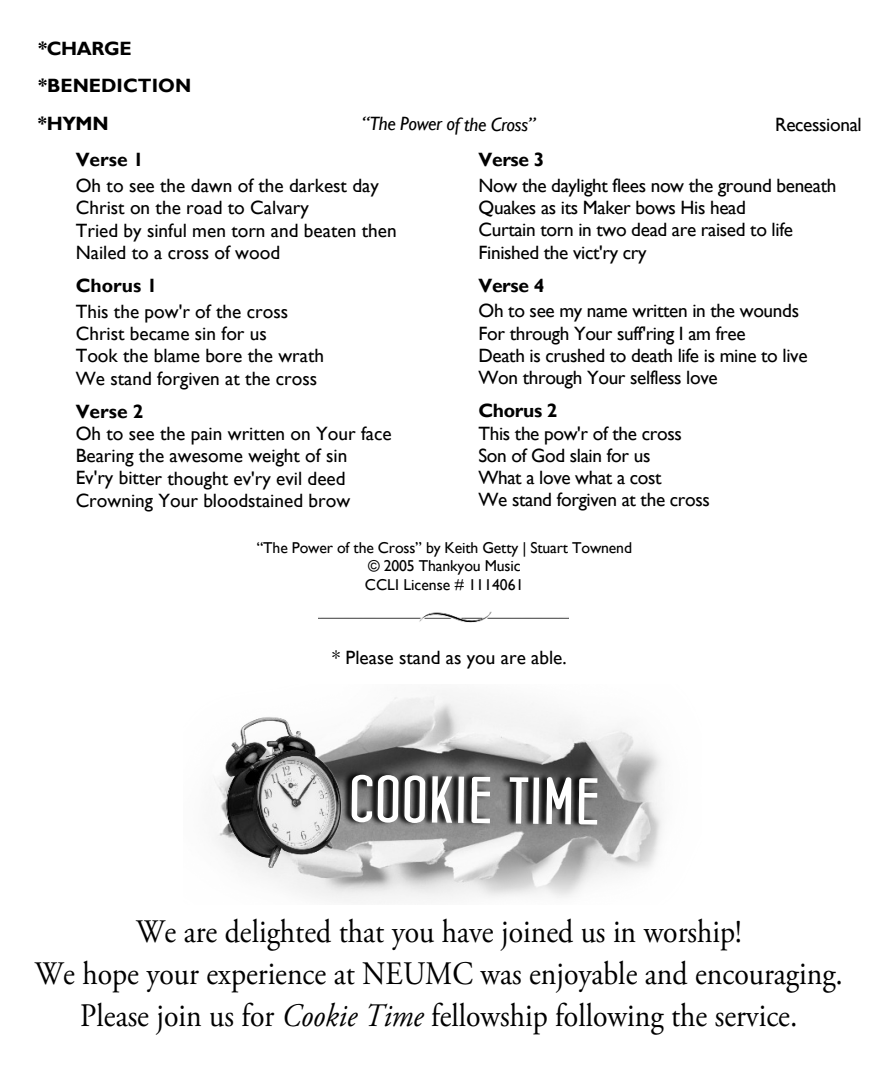
<style>
.page{position:relative;width:882px;height:1071px;background:#fff}
.page>*{position:absolute;margin:0;border:0;box-sizing:border-box;transform-origin:0 0}
.t1{font:66.15px "Concurso Italian BTN Bold";color:#fff;scale:1.1 1}
.t2{font:32.73px/41.6px "Adobe Garamond Pro";color:#000;text-align:center;scale:.91 1}
.t3{font:19.25px/22.2px "Gill Sans";letter-spacing:-.01em;color:#000}
.t4{font:700 19.25px/38px "Gill Sans";color:#000}
.t5{font:italic 19.25px "Gill Sans";letter-spacing:-.02em;color:#000}
.t6{font:15.75px/18.2px "Gill Sans";letter-spacing:-.01em;color:#000;text-align:center}
.s1{font-style:italic}
</style>
<div class="page">
<img style="left:214px;top:696px;width:448px;height:205px">
<img style="left:350px;top:749px;width:284px;height:98px">
<img style="left:219px;top:713px;width:131px;height:155px">
<img style="left:319px;top:611px;width:249px;height:12px">
<p class="t4" style="left:38px;top:31px;width:155px">*CHARGE *BENEDICTION *HYMN</p>
<p class="t5" style="left:362px;top:117px;width:175px">“The Power of the Cross”</p>
<p class="t3" style="left:775px;top:115px;width:88px">Recessional</p>
<p class="t4" style="left:76px;top:143px;width:69px">Verse 1</p>
<p class="t3" style="left:76px;top:177px;width:322px">Oh to see the dawn of the darkest day<br>Christ on the road to Calvary<br>Tried by sinful men torn and beaten then<br>Nailed to a cross of wood</p>
<p class="t4" style="left:76px;top:269px;width:83px">Chorus 1</p>
<p class="t3" style="left:76px;top:302px;width:250px">This the pow'r of the cross<br>Christ became sin for us<br>Took the blame bore the wrath<br>We stand forgiven at the cross</p>
<p class="t4" style="left:479px;top:143px;width:67px">Verse 3</p>
<p class="t3" style="left:479px;top:176px;width:359px">Now the daylight flees now the ground beneath Quakes as its Maker bows His head<br>Curtain torn in two dead are raised to life Finished the vict'ry cry</p>
<p class="t4" style="left:479px;top:268px;width:67px">Verse 4</p>
<p class="t3" style="left:478px;top:302px;width:331px">Oh to see my name written in the wounds For through Your suff'ring I am free<br>Death is crushed to death life is mine to live Won through Your selfless love</p>
<p class="t4" style="left:478px;top:394px;width:81px">Chorus 2</p>
<p class="t3" style="left:478px;top:424px;width:233px">This the pow'r of the cross<br>Son of God slain for us<br>What a love what a cost<br>We stand forgiven at the cross</p>
<p class="t6" style="left:257px;top:540px;width:377px">“The Power of the Cross” by Keith Getty | Stuart Townend © 2005 Thankyou Music<br>CCLI License # 1114061</p>
<p class="t4" style="left:76px;top:394px;width:69px">Verse 2</p>
<p class="t3" style="left:76px;top:424px;width:318px">Oh to see the pain written on Your face Bearing the awesome weight of sin<br>Ev'ry bitter thought ev'ry evil deed Crowning Your bloodstained brow</p>
<p class="t3" style="left:332px;top:648px;width:236px">* Please stand as you are able.</p>
<h1 class="t1" style="left:351px;top:767px;width:228px;rotate:1deg">COOKIE TIME</h1>
<h2 class="t2" style="left:35px;top:914px;width:890px">We are delighted that you have joined us in worship!<br>We hope your experience at NEUMC was enjoyable and encouraging.<br>Please join us for <span class="s1">Cookie Time</span> fellowship following the service.</h2>
</div>
